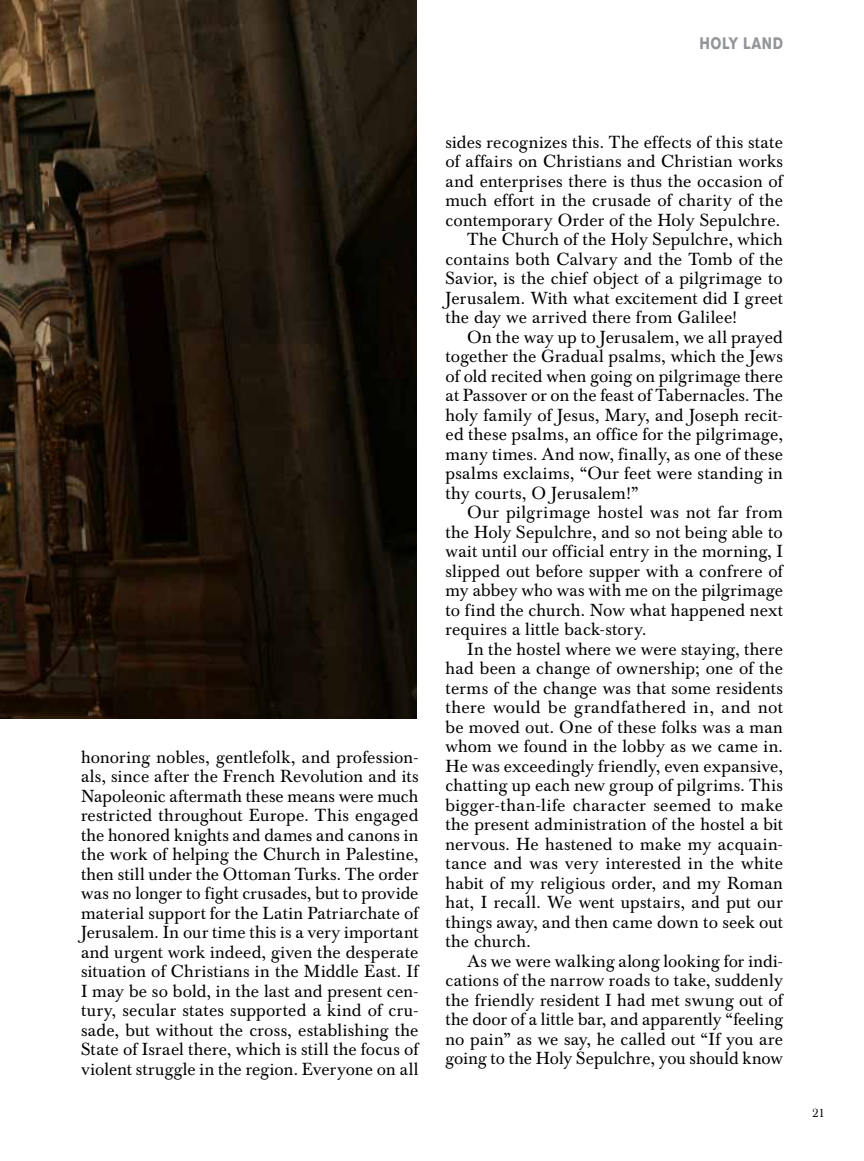
<style>
.page{position:relative;width:864px;height:1161px;background:#fff}
.page>*{position:absolute;margin:0;border:0;box-sizing:border-box;transform-origin:0 0}
.t1{font:17.25px/19.5px "Baskerville BE";letter-spacing:.015em;color:#000;text-align:justify}
.t2{font:700 16.5px "Akzidenz Grotesk BE";letter-spacing:.035em;color:#939598;scale:.85 1}
.t3{font:12px "Baskerville BE";color:#000}
</style>
<div class="page">
<img style="left:0;top:0;width:416px;height:718px">
<p class="t2" style="left:699px;top:34px;width:100px">HOLY LAND</p>
<p class="t1" style="left:81px;top:748px;width:339px">honoring nobles, gentlefolk, and profession&shy;als, since after the French Revolution and its Napoleonic aftermath these means were much restricted throughout Europe. This engaged the honored knights and dames and canons in the work of helping the Church in Palestine, then still under the Ottoman Turks. The order was no longer to fight crusades, but to provide material support for the Latin Patriarchate of Jerusalem. In our time this is a very important and urgent work indeed, given the desperate situation of Christians in the Middle East. If I may be so bold, in the last and present cen&shy;tury, secular states supported a kind of cru&shy;sade, but without the cross, establishing the State of Israel there, which is still the focus of violent struggle in the region. Everyone on all</p>
<p class="t1" style="left:446px;top:133px;width:339px">sides recognizes this. The effects of this state</p>
<p class="t1" style="left:446px;top:152px;width:339px">of affairs on Christians and Christian works</p>
<p class="t1" style="left:446px;top:172px;width:339px">and enterprises there is thus the occasion of</p>
<p class="t1" style="left:446px;top:191px;width:339px">much effort in the crusade of charity of the</p>
<p class="t1" style="left:446px;top:210px;width:336px">contemporary Order of the Holy Sepulchre.</p>
<p class="t1" style="left:467px;top:230px;width:317px">The Church of the Holy Sepulchre, which</p>
<p class="t1" style="left:446px;top:249px;width:339px">contains both Calvary and the Tomb of the</p>
<p class="t1" style="left:446px;top:269px;width:339px">Savior, is the chief object of a pilgrimage to</p>
<p class="t1" style="left:446px;top:288px;width:339px">Jerusalem. With what excitement did I greet</p>
<p class="t1" style="left:446px;top:308px;width:293px">the day we arrived there from Galilee!</p>
<p class="t1" style="left:467px;top:328px;width:317px">On the way up to Jerusalem, we all prayed</p>
<p class="t1" style="left:446px;top:347px;width:339px">together the Gradual psalms, which the Jews</p>
<p class="t1" style="left:446px;top:367px;width:339px">of old recited when going on pilgrimage there</p>
<p class="t1" style="left:446px;top:386px;width:339px">at Passover or on the feast of Tabernacles. The</p>
<p class="t1" style="left:446px;top:406px;width:339px">holy family of Jesus, Mary, and Joseph recit-</p>
<p class="t1" style="left:446px;top:425px;width:339px">ed these psalms, an office for the pilgrimage,</p>
<p class="t1" style="left:446px;top:445px;width:339px">many times. And now, finally, as one of these</p>
<p class="t1" style="left:446px;top:464px;width:339px">psalms exclaims, “Our feet were standing in</p>
<p class="t1" style="left:446px;top:483px;width:195px">thy courts, O Jerusalem!”</p>
<p class="t1" style="left:467px;top:503px;width:317px">Our pilgrimage hostel was not far from</p>
<p class="t1" style="left:446px;top:523px;width:339px">the Holy Sepulchre, and so not being able to</p>
<p class="t1" style="left:446px;top:542px;width:339px">wait until our official entry in the morning, I</p>
<p class="t1" style="left:446px;top:562px;width:339px">slipped out before supper with a confrere of</p>
<p class="t1" style="left:446px;top:581px;width:339px">my abbey who was with me on the pilgrimage</p>
<p class="t1" style="left:446px;top:601px;width:339px">to find the church. Now what happened next</p>
<p class="t1" style="left:446px;top:620px;width:202px">requires a little back-story.</p>
<p class="t1" style="left:467px;top:640px;width:317px">In the hostel where we were staying, there</p>
<p class="t1" style="left:446px;top:659px;width:339px">had been a change of ownership; one of the</p>
<p class="t1" style="left:446px;top:678px;width:339px">terms of the change was that some residents</p>
<p class="t1" style="left:446px;top:698px;width:339px">there would be grandfathered in, and not</p>
<p class="t1" style="left:446px;top:718px;width:339px">be moved out. One of these folks was a man</p>
<p class="t1" style="left:446px;top:737px;width:339px">whom we found in the lobby as we came in.</p>
<p class="t1" style="left:446px;top:757px;width:339px">He was exceedingly friendly, even expansive,</p>
<p class="t1" style="left:446px;top:776px;width:339px">chatting up each new group of pilgrims. This</p>
<p class="t1" style="left:446px;top:796px;width:339px">bigger-than-life character seemed to make</p>
<p class="t1" style="left:446px;top:815px;width:339px">the present administration of the hostel a bit</p>
<p class="t1" style="left:446px;top:835px;width:339px">nervous. He hastened to make my acquain-</p>
<p class="t1" style="left:446px;top:854px;width:339px">tance and was very interested in the white</p>
<p class="t1" style="left:446px;top:874px;width:339px">habit of my religious order, and my Roman</p>
<p class="t1" style="left:446px;top:893px;width:339px">hat, I recall. We went upstairs, and put our</p>
<p class="t1" style="left:446px;top:913px;width:339px">things away, and then came down to seek out</p>
<p class="t1" style="left:446px;top:932px;width:87px">the church.</p>
<p class="t1" style="left:467px;top:952px;width:317px">As we were walking along looking for indi-</p>
<p class="t1" style="left:446px;top:971px;width:339px">cations of the narrow roads to take, suddenly</p>
<p class="t1" style="left:446px;top:991px;width:339px">the friendly resident I had met swung out of</p>
<p class="t1" style="left:446px;top:1010px;width:339px">the door of a little bar, and apparently “feeling</p>
<p class="t1" style="left:446px;top:1030px;width:339px">no pain” as we say, he called out “If you are</p>
<p class="t1" style="left:446px;top:1049px;width:339px">going to the Holy Sepulchre, you should know</p>
<p class="t3" style="left:813px;top:1106px;width:14px">21</p>
</div>
